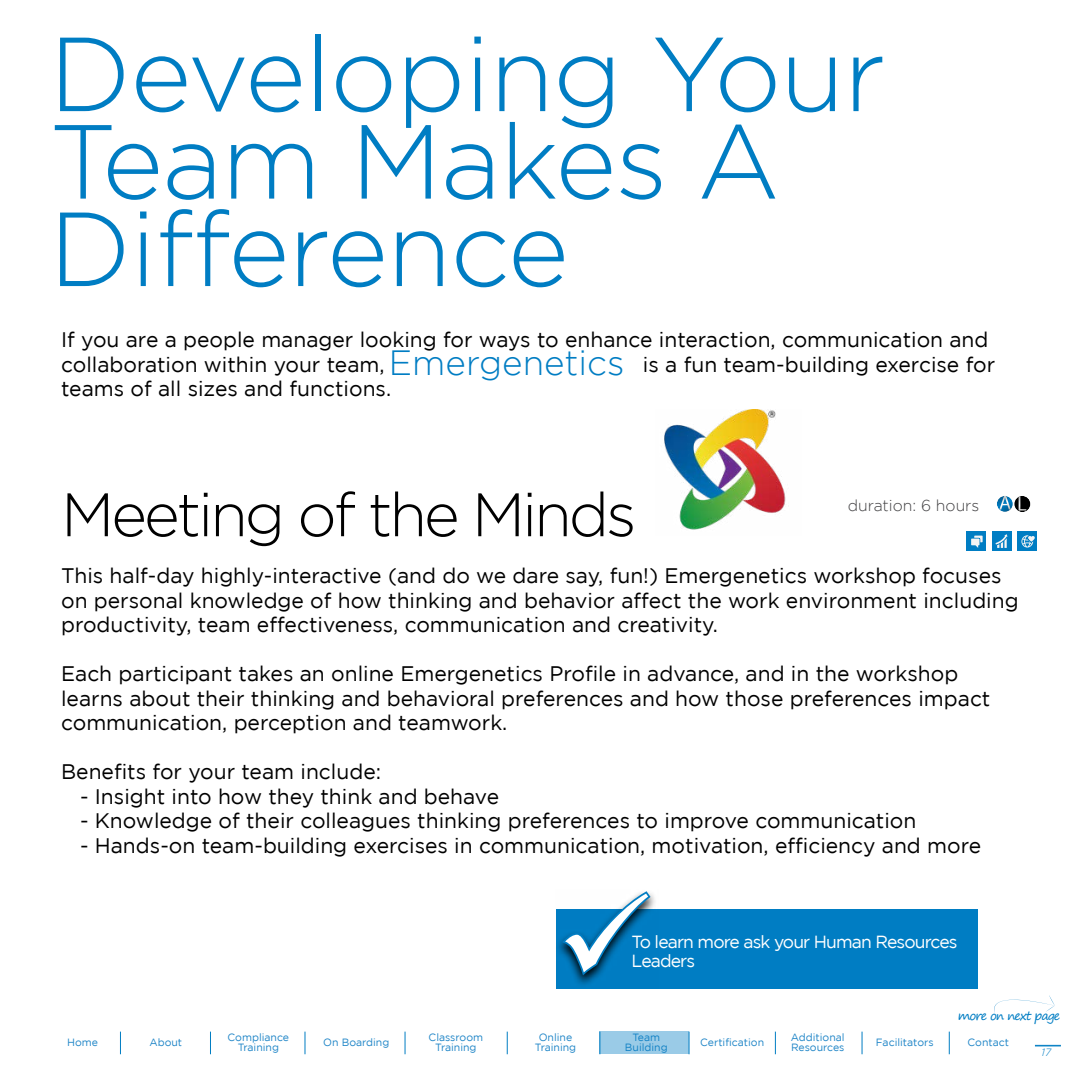
<style>
.page{position:relative;width:1071px;height:1071px;background:#fff}
.page>*{position:absolute;margin:0;border:0;box-sizing:border-box;transform-origin:0 0}
.t1{font:300 105px/87.5px "Gotham";letter-spacing:-.01em;color:#007dc3}
.t2{font:300 61.25px "Gotham";letter-spacing:-.05em;color:#000}
.t3{font:300 35px "Gotham";color:#007dc3}
.t4{font:21px/24.5px "Gotham";color:#000}
.t5{font:17.5px/19.2px "Gotham";letter-spacing:-.05em;color:#fff}
.t6{font:300 15.75px "Gotham";color:#414042}
.t7{font:12.25px "Segoe Print";letter-spacing:-.075em;color:#007dc3}
.t8{font:10.5px/10.5px "Gotham";color:#1f85c7;text-align:center}
.t9{font:italic 300 10.5px "Gotham";color:#007dc3}
</style>
<div class="page">
<svg style="left:1035px;top:1045px;width:26px;height:2px"></svg>
<svg style="left:949px;top:1032px;width:1px;height:22px"></svg>
<svg style="left:862px;top:1032px;width:1px;height:22px"></svg>
<svg style="left:775px;top:1032px;width:1px;height:22px"></svg>
<svg style="left:689px;top:1032px;width:1px;height:22px"></svg>
<svg style="left:599px;top:1032px;width:1px;height:22px"></svg>
<svg style="left:507px;top:1032px;width:1px;height:22px"></svg>
<svg style="left:405px;top:1032px;width:1px;height:22px"></svg>
<svg style="left:305px;top:1032px;width:1px;height:22px"></svg>
<svg style="left:210px;top:1032px;width:1px;height:22px"></svg>
<svg style="left:120px;top:1032px;width:1px;height:22px"></svg>
<div style="left:992px;top:532px;width:20px;height:19px;background:#007dc3"></div>
<svg style="left:995px;top:534px;width:12px;height:14px"></svg>
<div style="left:1018px;top:532px;width:19px;height:19px;background:#007dc3"></div>
<svg style="left:1021px;top:535px;width:14px;height:13px"></svg>
<div style="left:967px;top:532px;width:19px;height:19px;background:#007dc3"></div>
<svg style="left:971px;top:536px;width:12px;height:12px"></svg>
<div style="left:979px;top:474px;width:52px;height:43px;background:#000;opacity:.5"></div>
<img style="left:664px;top:410px;width:122px;height:120px">
<div style="left:556px;top:909px;width:422px;height:80px;background:#007dc3"></div>
<svg style="left:558px;top:896px;width:97px;height:89px"></svg>
<svg style="left:559px;top:891px;width:94px;height:88px"></svg>
<div style="left:600px;top:1032px;width:89px;height:22px;background:#9acbe7"></div>
<svg style="left:994px;top:995px;width:61px;height:18px"></svg>
<h1 class="t1" style="left:49px;top:29px;width:838px">Developing Your<br>Team Makes A<br>Difference</h1>
<p class="t4" style="left:61px;top:327px;width:929px">If you are a people manager looking for ways to enhance interaction, communication and collaboration within your team,</p>
<h3 class="t3" style="left:389px;top:344px;width:237px">Emergenetics</h3>
<p class="t4" style="left:643px;top:352px;width:354px">is a fun team-building exercise for</p>
<p class="t4" style="left:61px;top:376px;width:332px">teams of all sizes and functions.</p>
<h2 class="t2" style="left:61px;top:481px;width:577px">Meeting of the Minds</h2>
<p class="t6" style="left:848px;top:497px;width:133px">duration: 6 hours</p>
<p class="t4" style="left:61px;top:563px;width:959px">This half-day highly-interactive (and do we dare say, fun!) Emergenetics workshop focuses on personal knowledge of how thinking and behavior affect the work environment including productivity, team effectiveness, communication and creativity.</p>
<p class="t4" style="left:61px;top:661px;width:931px">Each participant takes an online Emergenetics Profile in advance, and in the workshop learns about their thinking and behavioral preferences and how those preferences impact communication, perception and teamwork.</p>
<p class="t4" style="left:61px;top:759px;width:322px">Benefits for your team include:</p>
<p class="t4" style="left:80px;top:784px;width:421px">- Insight into how they think and behave</p>
<p class="t4" style="left:80px;top:808px;width:838px">- Knowledge of their colleagues thinking preferences to improve communication</p>
<p class="t4" style="left:80px;top:833px;width:903px">- Hands-on team-building exercises in communication, motivation, efficiency and more</p>
<p class="t5" style="left:632px;top:932px;width:328px;text-indent:-75px">✓To learn more ask your Human Resources<br>Leaders</p>
<p class="t7" style="left:958px;top:1005px;width:104px">more on next page</p>
<p class="t8" style="left:67px;top:1037px;width:32px">Home</p>
<p class="t8" style="left:149px;top:1037px;width:34px">About</p>
<p class="t8" style="left:228px;top:1032px;width:63px">Compliance<br>Training</p>
<p class="t8" style="left:323px;top:1037px;width:68px">On Boarding</p>
<p class="t8" style="left:429px;top:1032px;width:56px">Classroom<br>Training</p>
<p class="t8" style="left:535px;top:1032px;width:43px">Online<br>Training</p>
<p class="t8" style="left:625px;top:1032px;width:44px">Team<br>Building</p>
<p class="t8" style="left:791px;top:1032px;width:55px;text-align:left">Additional<br>Resources</p>
<p class="t8" style="left:700px;top:1037px;width:66px">Certification</p>
<p class="t8" style="left:876px;top:1037px;width:59px">Facilitators</p>
<p class="t8" style="left:968px;top:1037px;width:43px">Contact</p>
<p class="t9" style="left:1042px;top:1046px;width:11px">17</p>
</div>
